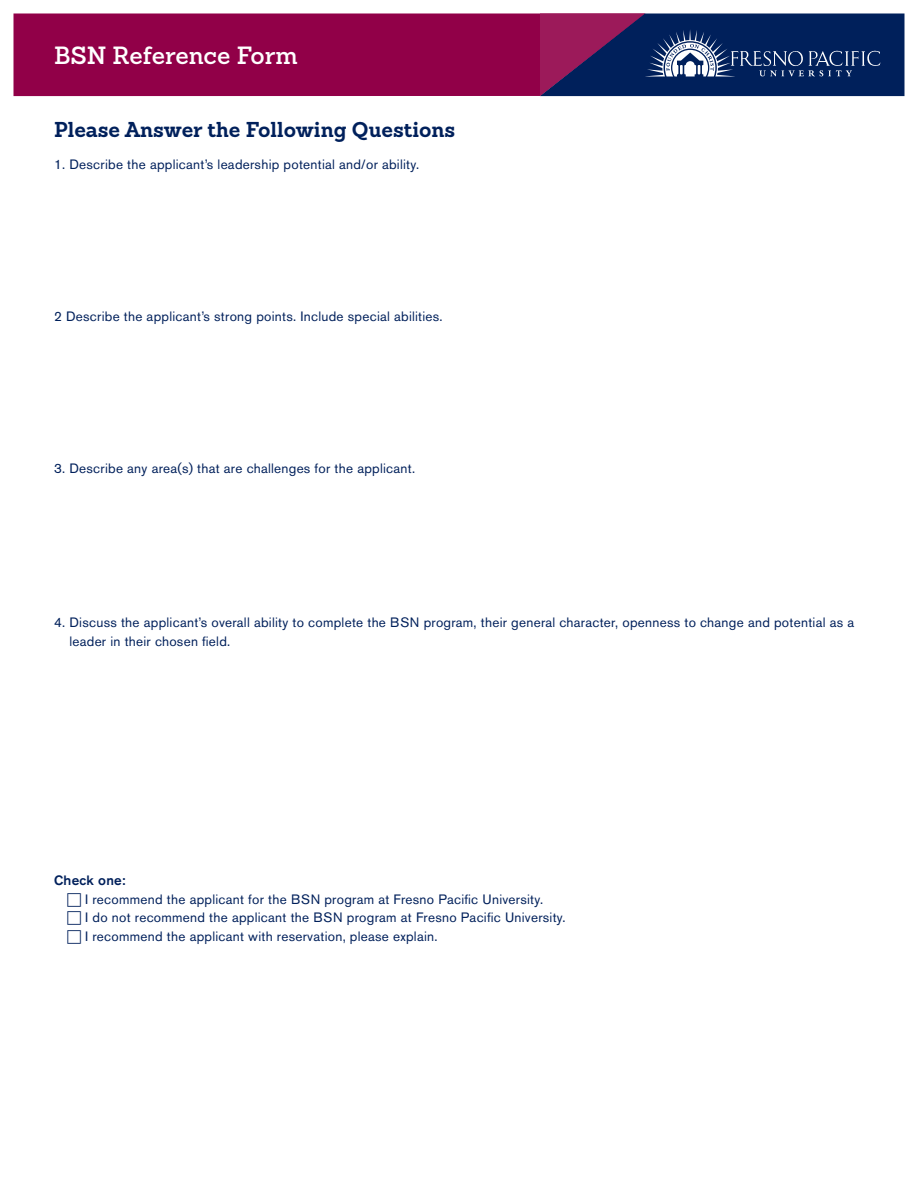
<style>
.page{position:relative;width:918px;height:1188px;background:#fff}
.page>*{position:absolute;margin:0;border:0;box-sizing:border-box;transform-origin:0 0}
.t1{font:600 24.3px "Sanchez";color:#fff}
.Sanchez_Header{font:700 21px "Sanchez";color:#00205b}
.Sanchez_Header-2{font:13.5px/18.8px "Akzidenz Grotesk BE";letter-spacing:.02em;color:#00205b}
.App_Personal_Info{font:13.5px/18.8px "Akzidenz Grotesk BE";letter-spacing:.02em;color:#00205b}
.App_Personal_Info-2{font:500 13.5px "Akzidenz Grotesk BE";letter-spacing:.02em;color:#00205b}
</style>
<div class="page">
<div style="left:13px;top:13px;width:527px;height:83px;background:#910048"></div>
<svg style="left:540px;top:13px;width:364px;height:83px"></svg>
<h1 class="t1" style="left:54px;top:39px;width:245px">BSN Reference Form</h1>
<p class="Sanchez_Header" style="left:54px;top:115px;width:403px">Please Answer the Following Questions</p>
<p class="Sanchez_Header-2" style="left:54px;top:155px;width:367px">1. Describe the applicant’s leadership potential and/or ability.</p>
<p class="Sanchez_Header-2" style="left:54px;top:306px;width:390px">2 Describe the applicant’s strong points. Include special abilities.</p>
<p class="Sanchez_Header-2" style="left:54px;top:458px;width:363px">3. Describe any area(s) that are challenges for the applicant.</p>
<p class="Sanchez_Header-2" style="left:69px;top:613px;width:786px;text-indent:-15px">4. Discuss the applicant’s overall ability to complete the BSN program, their general character, openness to change and potential as a leader in their chosen field.</p>
<p class="App_Personal_Info-2" style="left:54px;top:872px;width:73px">Check one:</p>
<p class="App_Personal_Info" style="left:85px;top:889px;width:482px">I recommend the applicant for the BSN program at Fresno Pacific University.<br>I do not recommend the applicant the BSN program at Fresno Pacific University.<br>I recommend the applicant with reservation, please explain.</p>
</div>
